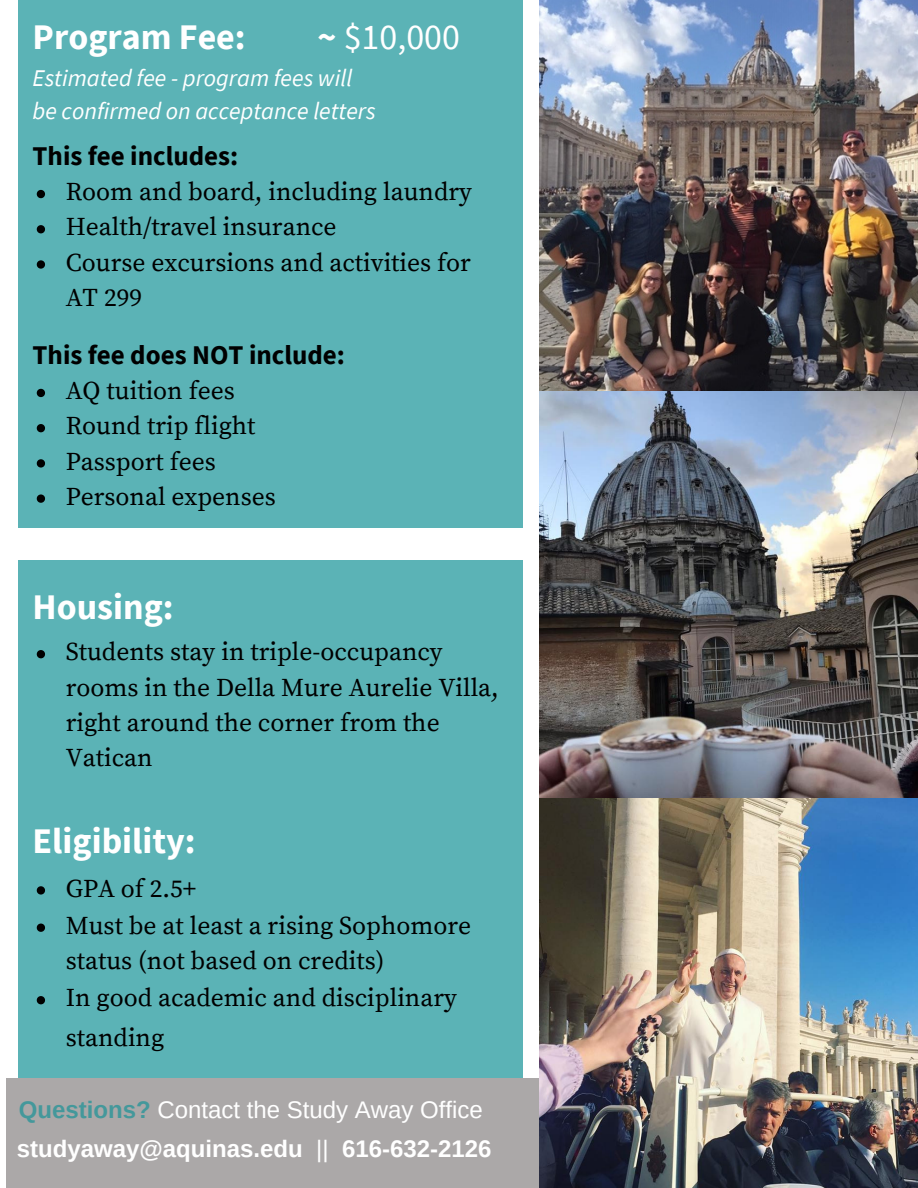
<style>
.page{position:relative;width:918px;height:1188px;background:#fff}
.page>*{position:absolute;margin:0;border:0;box-sizing:border-box;transform-origin:0 0}
.t1{font:700 36px "Source Sans Pro";color:#fff}
.t2{font:36px "Source Sans Pro";color:#fff}
.t3{font:700 27px "Source Sans Pro";color:#000}
.t4{font:25.5px/35.2px "Source Serif Pro";color:#000}
.t5{font:700 24px/38.2px "Arimo";color:#fff}
.t6{font:italic 24px/33.2px "Source Sans Pro";color:#fff}
.s1{font-weight:700}
.s2{color:#44989b}
.s3{font-weight:400}
</style>
<div class="page">
<div style="left:18px;top:0;width:505px;height:528px;background:#5bb3b6"></div>
<div style="left:6px;top:1078px;width:549px;height:110px;background:#aba8a8"></div>
<img style="left:540px;top:0;width:378px;height:1188px">
<div style="left:18px;top:560px;width:505px;height:518px;background:#5bb3b6"></div>
<svg style="left:37px;top:190px;width:8px;height:8px"></svg>
<svg style="left:37px;top:225px;width:8px;height:8px"></svg>
<svg style="left:37px;top:260px;width:8px;height:9px"></svg>
<svg style="left:37px;top:389px;width:8px;height:8px"></svg>
<svg style="left:37px;top:424px;width:8px;height:8px"></svg>
<svg style="left:37px;top:459px;width:8px;height:9px"></svg>
<svg style="left:37px;top:494px;width:8px;height:9px"></svg>
<svg style="left:37px;top:650px;width:8px;height:8px"></svg>
<svg style="left:37px;top:886px;width:8px;height:9px"></svg>
<svg style="left:37px;top:924px;width:8px;height:8px"></svg>
<svg style="left:37px;top:996px;width:8px;height:8px"></svg>
<h1 class="t1" style="left:33px;top:14px;width:215px">Program Fee:</h1>
<h1 class="t2" style="left:318px;top:14px;width:144px"><span class="s1">~</span> $10,000</h1>
<p class="t6" style="left:33px;top:61px;width:345px">Estimated fee - program fees will be confirmed on acceptance letters</p>
<p class="t3" style="left:33px;top:138px;width:207px">This fee includes:</p>
<p class="t4" style="left:66px;top:175px;width:408px">Room and board, including laundry<br>Health/travel insurance<br>Course excursions and activities for</p>
<p class="t4" style="left:66px;top:281px;width:78px">AT 299</p>
<p class="t3" style="left:33px;top:337px;width:314px">This fee does NOT include:</p>
<p class="t4" style="left:66px;top:374px;width:212px">AQ tuition fees<br>Round trip flight<br>Passport fees<br>Personal expenses</p>
<h1 class="t1" style="left:33px;top:584px;width:143px">Housing:</h1>
<p class="t4" style="left:66px;top:635px;width:435px">Students stay in triple-occupancy rooms in the Della Mure Aurelie Villa, right around the corner from the<br>Vatican</p>
<h1 class="t1" style="left:33px;top:818px;width:165px">Eligibility:</h1>
<p class="t4" style="left:66px;top:871px;width:407px;line-height:37.3px">GPA of 2.5+<br>Must be at least a rising Sophomore status (not based on credits)<br>In good academic and disciplinary standing</p>
<p class="t5" style="left:17px;top:1091px;width:476px"><span class="s2">Questions?</span> <span class="s3">Contact the Study Away Office </span>studyaway@aquinas.edu <span class="s3">||</span> 616-632-2126</p>
</div>
